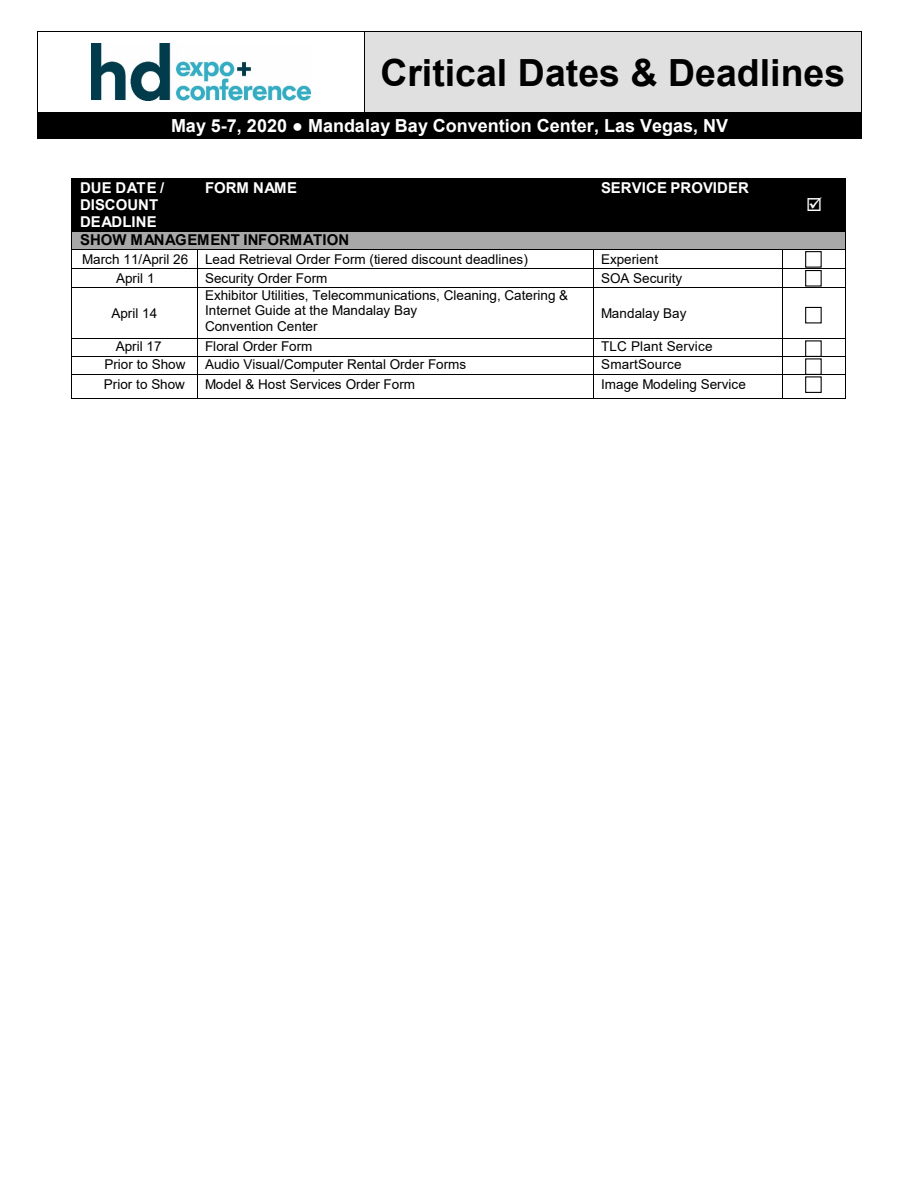
<style>
.page{position:relative;width:918px;height:1188px;background:#fff}
.page>*{position:absolute;margin:0;border:0;box-sizing:border-box;transform-origin:0 0}
.t1{font:700 37.5px "Arial";color:#000}
.t2{font:700 18px "Arial";color:#fff}
.t3{font:700 15px/17.2px "Arial";color:#fff}
.t4{font:700 15px "Arial";color:#000}
.t5{font:13.5px/15.3px "Arial";letter-spacing:.005em;color:#000}
</style>
<div class="page">
<div style="left:73px;top:179px;width:124px;height:17px;background:#000"></div>
<div style="left:73px;top:196px;width:124px;height:17px;background:#000"></div>
<div style="left:73px;top:213px;width:124px;height:18px;background:#000"></div>
<div style="left:197px;top:179px;width:396px;height:52px;background:#000"></div>
<div style="left:593px;top:179px;width:189px;height:52px;background:#000"></div>
<div style="left:782px;top:179px;width:63px;height:52px;background:#000"></div>
<hr style="left:72px;top:179px;width:1px;height:52px;background:#000">
<hr style="left:845px;top:179px;width:1px;height:52px;background:#000">
<div style="left:73px;top:232px;width:772px;height:17px;background:#a7a8a7"></div>
<hr style="left:72px;top:231px;width:125px;height:1px;background:#000">
<hr style="left:197px;top:231px;width:396px;height:1px;background:#000">
<hr style="left:593px;top:231px;width:189px;height:1px;background:#000">
<hr style="left:782px;top:231px;width:63px;height:1px;background:#000">
<div style="left:805px;top:251px;width:17px;height:17px;border:1px solid #000"></div>
<hr style="left:72px;top:249px;width:125px;height:1px;background:#000">
<hr style="left:197px;top:249px;width:396px;height:1px;background:#000">
<hr style="left:593px;top:249px;width:189px;height:1px;background:#000">
<hr style="left:782px;top:249px;width:63px;height:1px;background:#000">
<div style="left:805px;top:270px;width:17px;height:17px;border:1px solid #000"></div>
<hr style="left:72px;top:268px;width:125px;height:1px;background:#000">
<hr style="left:197px;top:268px;width:396px;height:1px;background:#000">
<hr style="left:593px;top:268px;width:189px;height:1px;background:#000">
<hr style="left:782px;top:268px;width:63px;height:1px;background:#000">
<div style="left:805px;top:307px;width:17px;height:16px;border:1px solid #000"></div>
<svg style="left:72px;top:232px;width:1px;height:17px"></svg>
<hr style="left:72px;top:287px;width:125px;height:1px;background:#000">
<svg style="left:197px;top:250px;width:1px;height:37px"></svg>
<hr style="left:197px;top:287px;width:396px;height:1px;background:#000">
<svg style="left:593px;top:250px;width:1px;height:37px"></svg>
<hr style="left:593px;top:287px;width:189px;height:1px;background:#000">
<svg style="left:782px;top:250px;width:1px;height:37px"></svg>
<hr style="left:782px;top:287px;width:63px;height:1px;background:#000">
<svg style="left:845px;top:231px;width:1px;height:57px"></svg>
<hr style="left:72px;top:288px;width:1px;height:50px;background:#000">
<hr style="left:197px;top:288px;width:1px;height:50px;background:#000">
<hr style="left:593px;top:288px;width:1px;height:50px;background:#000">
<hr style="left:782px;top:288px;width:1px;height:50px;background:#000">
<hr style="left:845px;top:288px;width:1px;height:50px;background:#000">
<hr style="left:72px;top:338px;width:125px;height:1px;background:#000">
<hr style="left:197px;top:338px;width:396px;height:1px;background:#000">
<hr style="left:593px;top:338px;width:189px;height:1px;background:#000">
<hr style="left:782px;top:338px;width:63px;height:1px;background:#000">
<hr style="left:72px;top:356px;width:125px;height:1px;background:#000">
<hr style="left:197px;top:356px;width:396px;height:1px;background:#000">
<hr style="left:593px;top:356px;width:189px;height:1px;background:#000">
<hr style="left:782px;top:356px;width:63px;height:1px;background:#000">
<div style="left:805px;top:376px;width:17px;height:17px;border:1px solid #000"></div>
<hr style="left:72px;top:374px;width:125px;height:1px;background:#000">
<hr style="left:197px;top:374px;width:396px;height:1px;background:#000">
<hr style="left:593px;top:374px;width:189px;height:1px;background:#000">
<hr style="left:782px;top:374px;width:63px;height:1px;background:#000">
<hr style="left:72px;top:398px;width:125px;height:1px;background:#000">
<svg style="left:197px;top:339px;width:1px;height:59px"></svg>
<hr style="left:197px;top:398px;width:396px;height:1px;background:#000">
<svg style="left:593px;top:339px;width:1px;height:59px"></svg>
<hr style="left:593px;top:398px;width:189px;height:1px;background:#000">
<svg style="left:782px;top:339px;width:1px;height:59px"></svg>
<hr style="left:782px;top:398px;width:63px;height:1px;background:#000">
<svg style="left:845px;top:338px;width:1px;height:61px"></svg>
<div style="left:365px;top:32px;width:496px;height:80px;background:#e0e0e0"></div>
<hr style="left:38px;top:31px;width:326px;height:1px;background:#000">
<hr style="left:365px;top:31px;width:496px;height:1px;background:#000">
<hr style="left:37px;top:32px;width:1px;height:80px;background:#000">
<hr style="left:364px;top:32px;width:1px;height:80px;background:#000">
<hr style="left:861px;top:32px;width:1px;height:80px;background:#000">
<div style="left:38px;top:113px;width:823px;height:25px;background:#000"></div>
<hr style="left:38px;top:112px;width:326px;height:1px;background:#000">
<hr style="left:365px;top:112px;width:496px;height:1px;background:#000">
<svg style="left:37px;top:112px;width:1px;height:27px"></svg>
<hr style="left:38px;top:138px;width:823px;height:1px;background:#000">
<svg style="left:861px;top:112px;width:1px;height:27px"></svg>
<img style="left:92px;top:44px;width:219px;height:56px">
<p class="t1" style="left:380px;top:46px;width:466px">Critical Dates &amp; Deadlines</p>
<p class="t2" style="left:171px;top:113px;width:559px">May 5-7, 2020 ● Mandalay Bay Convention Center, Las Vegas, NV</p>
<p class="t3" style="left:80px;top:179px;width:86px">DUE DATE /</p>
<p class="t3" style="left:80px;top:196px;width:80px">DISCOUNT<br>DEADLINE</p>
<p class="t3" style="left:205px;top:179px;width:94px">FORM NAME</p>
<p class="t3" style="left:601px;top:179px;width:149px">SERVICE PROVIDER</p>
<p class="t4" style="left:80px;top:229px;width:271px">SHOW MANAGEMENT INFORMATION</p>
<p class="t5" style="left:82px;top:251px;width:107px">March 11/April 26</p>
<p class="t5" style="left:205px;top:251px;width:324px">Lead Retrieval Order Form (tiered discount deadlines)</p>
<p class="t5" style="left:601px;top:251px;width:59px">Experient</p>
<p class="t5" style="left:116px;top:270px;width:40px">April 1</p>
<p class="t5" style="left:205px;top:270px;width:124px">Security Order Form</p>
<p class="t5" style="left:601px;top:270px;width:83px">SOA Security</p>
<p class="t5" style="left:111px;top:306px;width:47px">April 14</p>
<p class="t5" style="left:205px;top:288px;width:365px">Exhibitor Utilities, Telecommunications, Cleaning, Catering &amp;<br>Internet Guide at the Mandalay Bay</p>
<p class="t5" style="left:205px;top:318px;width:114px">Convention Center</p>
<p class="t5" style="left:601px;top:306px;width:87px">Mandalay Bay</p>
<p class="t5" style="left:116px;top:339px;width:47px">April 17</p>
<p class="t5" style="left:205px;top:339px;width:109px">Floral Order Form</p>
<p class="t5" style="left:601px;top:339px;width:113px">TLC Plant Service</p>
<p class="t5" style="left:104px;top:357px;width:83px">Prior to Show</p>
<p class="t5" style="left:205px;top:357px;width:263px">Audio Visual/Computer Rental Order Forms</p>
<p class="t5" style="left:601px;top:357px;width:82px">SmartSource</p>
<p class="t5" style="left:104px;top:377px;width:83px">Prior to Show</p>
<p class="t5" style="left:205px;top:377px;width:212px">Model &amp; Host Services Order Form</p>
<p class="t5" style="left:601px;top:377px;width:146px">Image Modeling Service</p>
</div>
